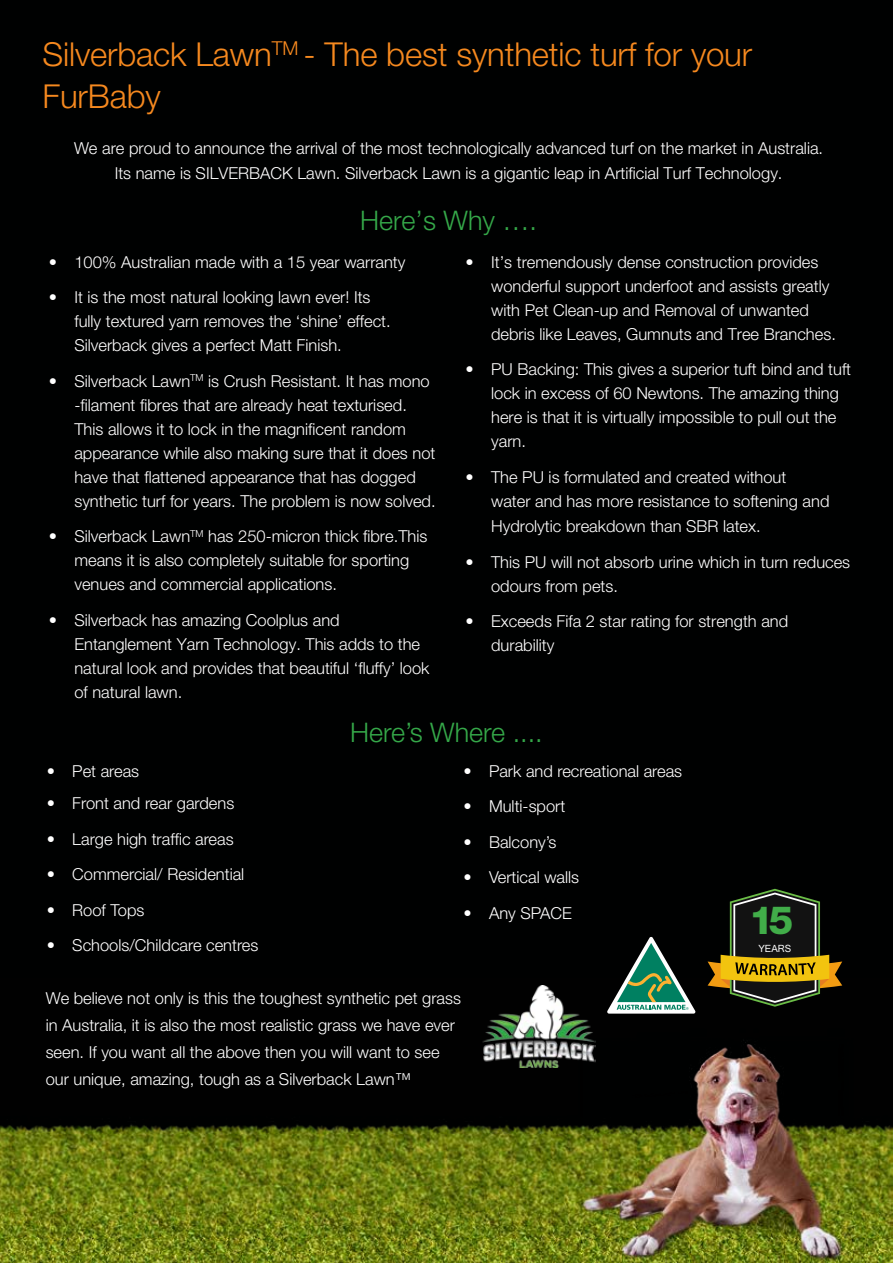
<style>
.page{position:relative;width:893px;height:1263px;background:#000101}
.page>*{position:absolute;margin:0;border:0;box-sizing:border-box;transform-origin:0 0}
.t1{font:800 39px "Helvetica Neue LT Std";color:#41ad49}
.t2{font:300 33px/42px "Helvetica Neue LT Std";letter-spacing:-.005em;color:#f6891f}
.t3{font:300 27px "Helvetica Neue LT Std";color:#35a849}
.t4{font:300 16.5px/24px "Helvetica Neue";color:#fff}
.t5{font:300 16.5px/27px "Helvetica Neue LT Std";color:#fff;text-align:center}
.t6{font:9.9px "Microsoft Sans Serif";color:#fff}
</style>
<div class="page">
<img style="left:0;top:985px;width:893px;height:278px">
<svg style="left:607px;top:937px;width:88px;height:76px"></svg>
<img style="left:483px;top:986px;width:112px;height:81px">
<svg style="left:708px;top:889px;width:134px;height:118px"></svg>
<h2 class="t2" style="left:43px;top:33px;width:711px">Silverback Lawn<sup>TM</sup> - The best synthetic turf for your<br>FurBaby</h2>
<p class="t5" style="left:74px;top:135px;width:751px;line-height:25.5px">We are proud to announce the arrival of the most technologically advanced turf on the market in Australia.<br>Its name is SILVERBACK Lawn. Silverback Lawn is a gigantic leap in Artificial Turf Technology.</p>
<h3 class="t3" style="left:360px;top:204px;width:179px">Here’s Why ….</h3>
<p class="t4" style="left:49px;top:250px;width:358px">• 100% Australian made with a 15 year warranty</p>
<p class="t4" style="left:74px;top:285px;width:318px;text-indent:-26px">• It is the most natural looking lawn ever! Its fully textured yarn removes the ‘shine’ effect.<br>Silverback gives a perfect Matt Finish.</p>
<p class="t4" style="left:74px;top:369px;width:363px;text-indent:-26px">• Silverback Lawn<sup>TM</sup> is Crush Resistant. It has mono -filament fibres that are already heat texturised.<br>This allows it to lock in the magnificent random appearance while also making sure that it does not have that flattened appearance that has dogged synthetic turf for years. The problem is now solved.</p>
<p class="t4" style="left:74px;top:524px;width:354px;text-indent:-26px">• Silverback Lawn<sup>TM</sup> has 250-micron thick fibre.This means it is also completely suitable for sporting venues and commercial applications.</p>
<p class="t4" style="left:74px;top:608px;width:357px;text-indent:-26px">• Silverback has amazing Coolplus and Entanglement Yarn Technology. This adds to the natural look and provides that beautiful ‘fluffy’ look of natural lawn.</p>
<p class="t4" style="left:491px;top:250px;width:346px;text-indent:-26px">• It’s tremendously dense construction provides wonderful support underfoot and assists greatly with Pet Clean-up and Removal of unwanted debris like Leaves, Gumnuts and Tree Branches.</p>
<p class="t4" style="left:491px;top:357px;width:361px;text-indent:-26px">• PU Backing: This gives a superior tuft bind and tuft lock in excess of 60 Newtons. The amazing thing here is that it is virtually impossible to pull out the yarn.</p>
<p class="t4" style="left:491px;top:465px;width:340px;text-indent:-26px">• The PU is formulated and created without water and has more resistance to softening and</p>
<p class="t4" style="left:491px;top:514px;width:271px">Hydrolytic breakdown than SBR latex.</p>
<p class="t4" style="left:491px;top:550px;width:361px;text-indent:-26px">• This PU will not absorb urine which in turn reduces odours from pets.</p>
<p class="t4" style="left:491px;top:609px;width:299px;text-indent:-26px">• Exceeds Fifa 2 star rating for strength and durability</p>
<p class="t4" style="left:47px;top:758px;width:94px">• Pet areas</p>
<p class="t4" style="left:47px;top:791px;width:189px">• Front and rear gardens</p>
<p class="t4" style="left:47px;top:826px;width:188px">• Large high traffic areas</p>
<p class="t4" style="left:47px;top:862px;width:199px">• Commercial/ Residential</p>
<p class="t4" style="left:47px;top:897px;width:99px">• Roof Tops</p>
<p class="t4" style="left:47px;top:933px;width:213px">• Schools/Childcare centres</p>
<h3 class="t3" style="left:350px;top:716px;width:194px">Here’s Where ....</h3>
<p class="t4" style="left:463px;top:758px;width:220px">• Park and recreational areas</p>
<p class="t4" style="left:463px;top:794px;width:103px">• Multi-sport</p>
<p class="t4" style="left:463px;top:829px;width:95px">• Balcony’s</p>
<p class="t4" style="left:463px;top:865px;width:117px">• Vertical walls</p>
<p class="t4" style="left:463px;top:900px;width:110px">• Any SPACE</p>
<p class="t5" style="left:46px;top:984px;width:417px;text-align:left">We believe not only is this the toughest synthetic pet grass in Australia, it is also the most realistic grass we have ever seen. If you want all the above then you will want to see our unique, amazing, tough as a Silverback Lawn™</p>
<h1 class="t1" style="left:749px;top:896px;width:46px">15</h1>
<p class="t6" style="left:758px;top:942px;width:34px">YEARS</p>
</div>
